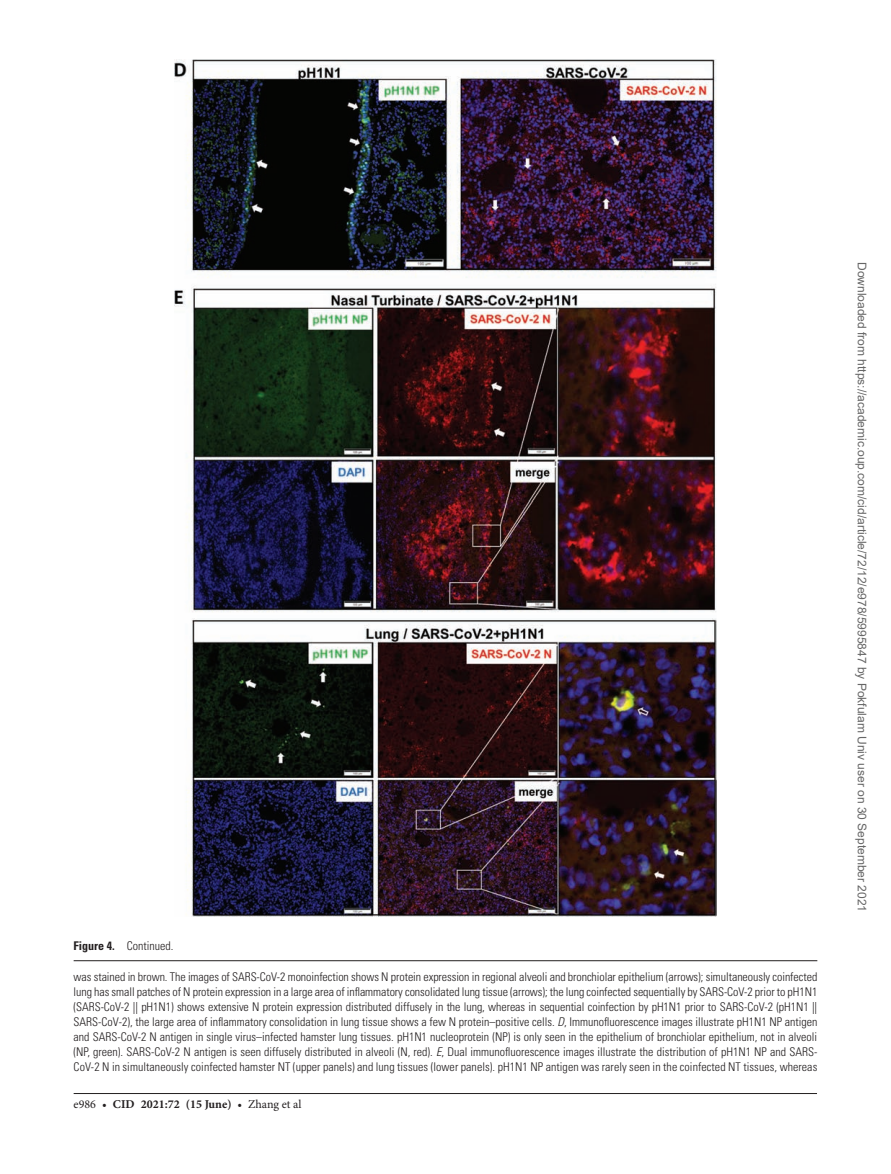
<style>
.page{position:relative;width:891px;height:1174px;background:#fff}
.page>*{position:absolute;margin:0;border:0;box-sizing:border-box;transform-origin:0 0}
.t1{font:300 condensed 12px/15px "Univers LT Std";letter-spacing:.005em;color:#231f20;text-align:justify}
.t2{font:12px "Arial";color:#666}
.t3{font:700 12px "Minion Pro";color:#231f20}
.s1{font-weight:700}
.s2{font-style:italic}
.s3{font-weight:400}
</style>
<div class="page">
<hr style="left:74px;top:1093px;width:743px;height:1px;background:#231f20">
<hr style="left:74px;top:960px;width:743px;height:1px;background:#231f20">
<img style="left:175px;top:59px;width:541px;height:857px">
<p class="t1" style="left:74px;top:938px;width:101px"><span class="s1">Figure 4.</span> Continued.</p>
<p class="t1" style="left:74px;top:970px;width:745px">was stained in brown. The images of SARS-CoV-2 monoinfection shows N protein expression in regional alveoli and bronchiolar epithelium (arrows); simultaneously coinfected lung has small patches of N protein expression in a large area of inflammatory consolidated lung tissue (arrows); the lung coinfected sequentially by SARS-CoV-2 prior to pH1N1 (SARS-CoV-2 || pH1N1) shows extensive N protein expression distributed diffusely in the lung, whereas in sequential coinfection by pH1N1 prior to SARS-CoV-2 (pH1N1 || SARS-CoV-2), the large area of inflammatory consolidation in lung tissue shows a few N protein–positive cells. <span class="s2">D</span>, Immunofluorescence images illustrate pH1N1 NP antigen and SARS-CoV-2 N antigen in single virus–infected hamster lung tissues. pH1N1 nucleoprotein (NP) is only seen in the epithelium of bronchiolar epithelium, not in alveoli (NP, green). SARS-CoV-2 N antigen is seen diffusely distributed in alveoli (N, red). <span class="s2">E</span>, Dual immunofluorescence images illustrate the distribution of pH1N1 NP and SARS-CoV-2 N in simultaneously coinfected hamster NT (upper panels) and lung tissues (lower panels). pH1N1 NP antigen was rarely seen in the coinfected NT tissues, whereas</p>
<p class="t3" style="left:74px;top:1095px;width:230px"><span class="s3">e986 •</span> cid 2021:72 (15 June) <span class="s3">• Zhang et al</span></p>
<p class="t2" style="left:866px;top:262px;width:651px;rotate:90deg">Downloaded from https://academic.oup.com/cid/article/72/12/e978/5995847 by Pokfulam Univ user on 30 September 2021</p>
</div>
